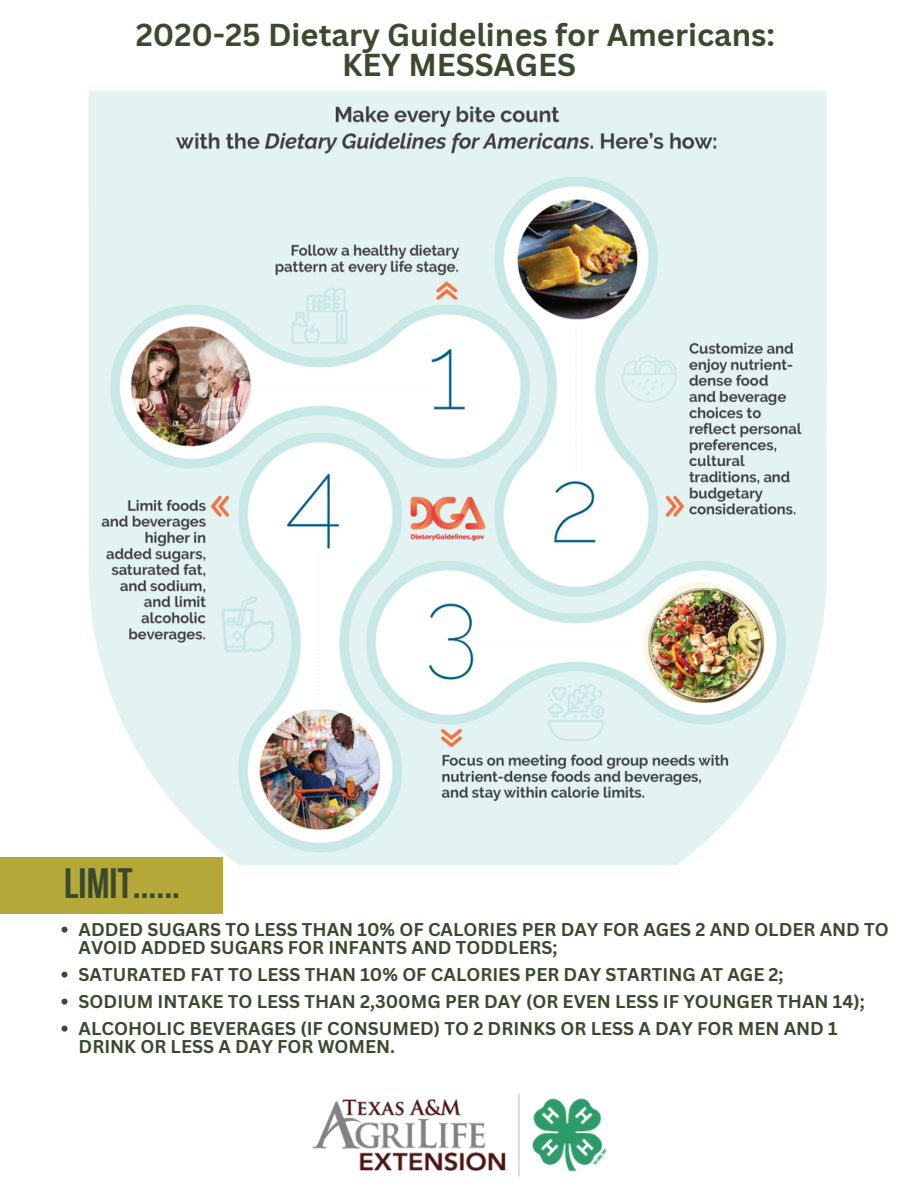
<style>
.page{position:relative;width:918px;height:1188px;background:#fff}
.page>*{position:absolute;margin:0;border:0;box-sizing:border-box;transform-origin:0 0}
.t1{font:42.3px "Bebas Neue Cyrillic";color:#3b4a2e}
.t2{font:700 30.9px "Canva Sans";color:#3b4a2e}
.t3{font:700 18px/18px "Canva Sans";color:#3b4a2e}
</style>
<div class="page">
<img style="left:312px;top:1093px;width:295px;height:84px">
<img style="left:88px;top:92px;width:739px;height:772px">
<div style="left:0;top:857px;width:222px;height:57px;background:#b4a838"></div>
<svg style="left:62px;top:927px;width:6px;height:6px"></svg>
<svg style="left:62px;top:972px;width:6px;height:6px"></svg>
<svg style="left:62px;top:999px;width:6px;height:6px"></svg>
<svg style="left:62px;top:1026px;width:6px;height:6px"></svg>
<p class="t2" style="left:136px;top:13px;width:641px">2020-25 Dietary Guidelines for Americans:</p>
<p class="t2" style="left:342px;top:43px;width:235px">KEY MESSAGES</p>
<p class="t1" style="left:64px;top:867px;width:117px">LIMIT......</p>
<p class="t3" style="left:79px;top:920px;width:812px">ADDED SUGARS TO LESS THAN 10% OF CALORIES PER DAY FOR AGES 2 AND OLDER AND TO<br>AVOID ADDED SUGARS FOR INFANTS AND TODDLERS;</p>
<p class="t3" style="left:79px;top:965px;width:707px">SATURATED FAT TO LESS THAN 10% OF CALORIES PER DAY STARTING AT AGE 2;</p>
<p class="t3" style="left:79px;top:992px;width:788px">SODIUM INTAKE TO LESS THAN 2,300MG PER DAY (OR EVEN LESS IF YOUNGER THAN 14);</p>
<p class="t3" style="left:79px;top:1019px;width:761px">ALCOHOLIC BEVERAGES (IF CONSUMED) TO 2 DRINKS OR LESS A DAY FOR MEN AND 1<br>DRINK OR LESS A DAY FOR WOMEN.</p>
</div>
